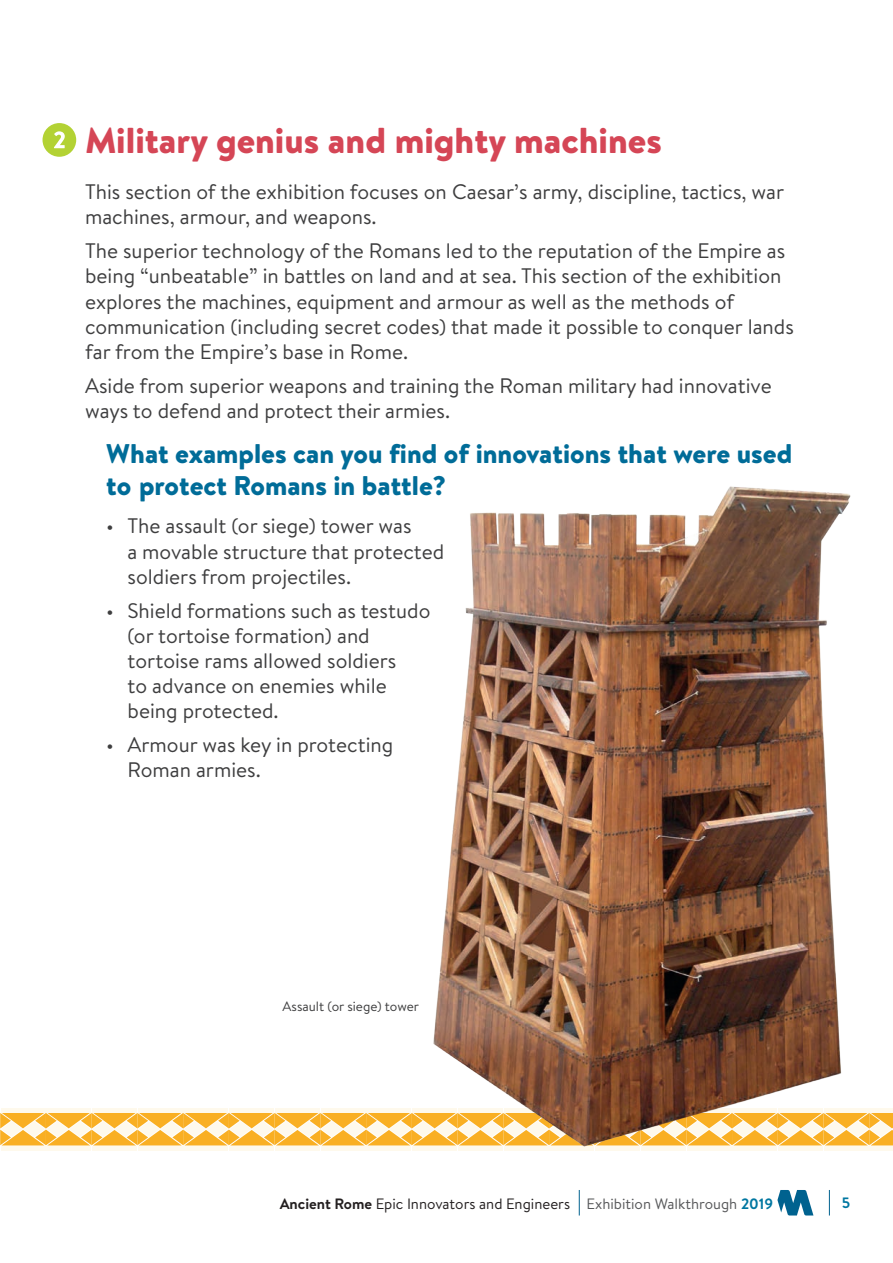
<style>
.page{position:relative;width:893px;height:1263px;background:#fff}
.page>*{position:absolute;margin:0;border:0;box-sizing:border-box;transform-origin:0 0}
.t1{font:900 36px "Brandon Text";color:#d54656}
.t2{font:900 27px/32.4px "Brandon Text";color:#006c98}
.t3{font:21px/25.2px "Brandon Text";color:#3e3e3f}
.t4{font:15px "Brandon Text";color:#231f20}
.t5{font:700 15px "Brandon Text";color:#0077a1}
.t6{font:13.5px "Brandon Text";color:#3e3e3f}
.s1{font-weight:700}
.s2{color:#57585a}
.s3{font-weight:700;color:#0077a1}
</style>
<div class="page">
<svg style="left:579px;top:1190px;width:1px;height:25px"></svg>
<svg style="left:777px;top:1190px;width:36px;height:25px"></svg>
<hr style="left:1px;top:1146px;width:44px;height:4px;background:#fef9ec">
<hr style="left:1px;top:1108px;width:44px;height:4px;background:#fef9ec">
<hr style="left:47px;top:1146px;width:44px;height:4px;background:#fef9ec">
<hr style="left:47px;top:1108px;width:44px;height:4px;background:#fef9ec">
<hr style="left:92px;top:1146px;width:45px;height:4px;background:#fef9ec">
<hr style="left:92px;top:1108px;width:45px;height:4px;background:#fef9ec">
<hr style="left:138px;top:1146px;width:44px;height:4px;background:#fef9ec">
<hr style="left:138px;top:1108px;width:44px;height:4px;background:#fef9ec">
<hr style="left:184px;top:1146px;width:44px;height:4px;background:#fef9ec">
<hr style="left:184px;top:1108px;width:44px;height:4px;background:#fef9ec">
<hr style="left:229px;top:1146px;width:45px;height:4px;background:#fef9ec">
<hr style="left:229px;top:1108px;width:45px;height:4px;background:#fef9ec">
<hr style="left:275px;top:1146px;width:45px;height:4px;background:#fef9ec">
<hr style="left:275px;top:1108px;width:45px;height:4px;background:#fef9ec">
<hr style="left:321px;top:1146px;width:44px;height:4px;background:#fef9ec">
<hr style="left:321px;top:1108px;width:44px;height:4px;background:#fef9ec">
<hr style="left:367px;top:1146px;width:44px;height:4px;background:#fef9ec">
<hr style="left:367px;top:1108px;width:44px;height:4px;background:#fef9ec">
<hr style="left:412px;top:1146px;width:45px;height:4px;background:#fef9ec">
<hr style="left:412px;top:1108px;width:45px;height:4px;background:#fef9ec">
<svg style="left:0;top:1113px;width:893px;height:32px;background:#fac868"></svg>
<hr style="left:870px;top:1146px;width:23px;height:4px;background:#fef9ec">
<hr style="left:870px;top:1108px;width:23px;height:4px;background:#fef9ec">
<img style="left:419px;top:486px;width:455px;height:665px">
<div style="left:43px;top:123px;width:33px;height:34px;background:#b3d234;border-radius:50%"></div>
<svg style="left:54px;top:131px;width:11px;height:17px"></svg>
<svg style="left:829px;top:1190px;width:1px;height:25px"></svg>
<p class="t1" style="left:85px;top:115px;width:578px">Military genius and mighty machines</p>
<p class="t3" style="left:85px;top:179px;width:701px">This section of the exhibition focuses on Caesar’s army, discipline, tactics, war machines, armour, and weapons.</p>
<p class="t3" style="left:85px;top:238px;width:710px">The superior technology of the Romans led to the reputation of the Empire as being “unbeatable” in battles on land and at sea. This section of the exhibition explores the machines, equipment and armour as well as the methods of communication (including secret codes) that made it possible to conquer lands far from the Empire’s base in Rome.</p>
<p class="t3" style="left:85px;top:372px;width:688px">Aside from superior weapons and training the Roman military had innovative ways to defend and protect their armies.</p>
<p class="t2" style="left:106px;top:437px;width:687px">What examples can you find of innovations that were used to protect Romans in battle?</p>
<p class="t3" style="left:128px;top:513px;width:318px;text-indent:-21px">• The assault (or siege) tower was<br>a movable structure that protected soldiers from projectiles.</p>
<p class="t3" style="left:128px;top:597px;width:304px;text-indent:-21px">• Shield formations such as testudo (or tortoise formation) and tortoise rams allowed soldiers<br>to advance on enemies while being protected.</p>
<p class="t3" style="left:128px;top:731px;width:267px;text-indent:-21px">• Armour was key in protecting<br>Roman armies.</p>
<p class="t6" style="left:283px;top:997px;width:138px">Assault (or siege) tower</p>
<p class="t4" style="left:280px;top:1193px;width:495px"><span class="s1">Ancient Rome</span> Epic Innovators and Engineers <span class="s2">Exhibition Walkthrough</span> <span class="s3">2019</span></p>
<p class="t5" style="left:842px;top:1192px;width:10px">5</p>
</div>
